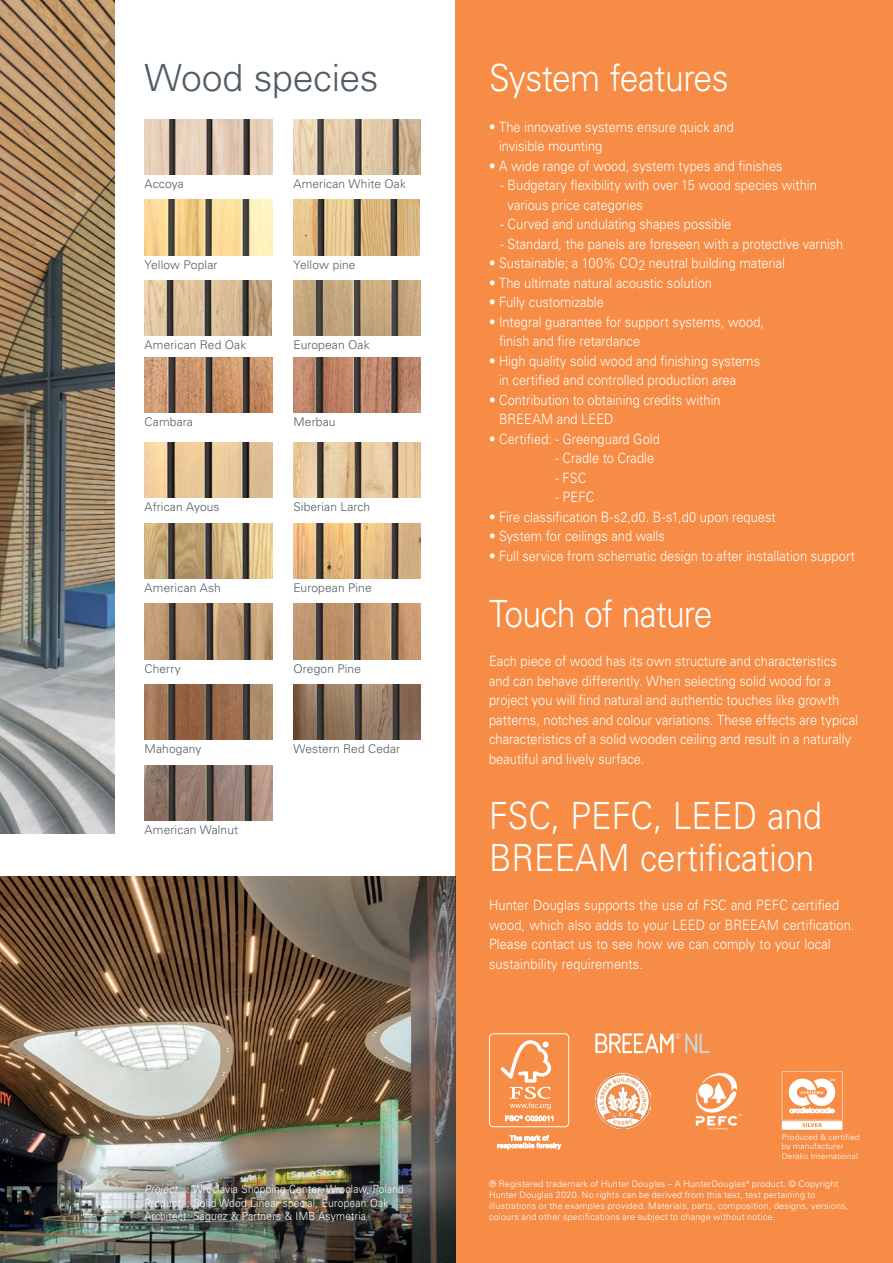
<style>
.page{position:relative;width:893px;height:1263px;background:#fff}
.page>*{position:absolute;margin:0;border:0;box-sizing:border-box;transform-origin:0 0}
.t1{font:300 37.5px/42px "Univers LT Std";color:#fff;scale:.9 1}
.t2{font:300 37.5px "Univers LT Std";letter-spacing:-.025em;color:#fff;scale:.9 1}
.t3{font:300 37.5px "Univers LT Std";letter-spacing:-.01em;color:#505c65}
.t4{font:300 14.25px/19.5px "Univers LT Std";letter-spacing:.005em;color:#fff;scale:.9 1}
.t5{font:300 12px "Univers LT Std";letter-spacing:.01em;color:#505c65}
.t6{font:300 11.25px/13.5px "Univers LT Std";letter-spacing:.025em;color:#fff;scale:.9 1}
.t7{font:300 9px/11.2px "Univers LT Std";letter-spacing:.02em;color:#fff}
.t8{font:300 8.25px/9.8px "Univers LT Std";letter-spacing:.02em;color:#fff}
.t9{font:700 3.75px "Gill Sans";letter-spacing:.06em;color:#fff}
.t10{font:500 3.15px "Helvetica Neue";color:#fff}
.s1{font-style:italic}
</style>
<div class="page">
<img style="left:0;top:0;width:115px;height:833px">
<div style="left:455px;top:0;width:438px;height:1263px;background:#f68c45"></div>
<img style="left:0;top:876px;width:455px;height:387px">
<img style="left:293px;top:281px;width:128px;height:55px">
<img style="left:145px;top:281px;width:126px;height:55px">
<img style="left:293px;top:357px;width:128px;height:55px">
<img style="left:145px;top:357px;width:127px;height:55px">
<img style="left:145px;top:685px;width:127px;height:55px">
<img style="left:293px;top:685px;width:128px;height:55px">
<img style="left:145px;top:765px;width:127px;height:56px">
<img style="left:145px;top:200px;width:127px;height:55px">
<img style="left:293px;top:200px;width:127px;height:55px">
<img style="left:293px;top:523px;width:128px;height:55px">
<img style="left:145px;top:523px;width:127px;height:55px">
<img style="left:145px;top:604px;width:127px;height:55px">
<img style="left:293px;top:604px;width:128px;height:55px">
<img style="left:293px;top:442px;width:128px;height:55px">
<img style="left:145px;top:442px;width:127px;height:55px">
<img style="left:145px;top:119px;width:127px;height:55px">
<img style="left:293px;top:119px;width:128px;height:55px">
<svg style="left:782px;top:1071px;width:60px;height:59px"></svg>
<div style="left:489px;top:1033px;width:80px;height:94px;border:1px solid #fff;border-radius:4px"></div>
<svg style="left:500px;top:1040px;width:51px;height:69px"></svg>
<svg style="left:505px;top:1115px;width:48px;height:6px"></svg>
<svg style="left:497px;top:1135px;width:64px;height:14px"></svg>
<svg style="left:696px;top:1073px;width:45px;height:57px"></svg>
<svg style="left:595px;top:1033px;width:115px;height:20px"></svg>
<img style="left:595px;top:1073px;width:56px;height:56px">
<div style="left:85px;top:1124px;width:378px;height:139px;background:#505c65;opacity:.2"></div>
<h1 class="t3" style="left:145px;top:55px;width:235px">Wood species</h1>
<p class="t5" style="left:145px;top:176px;width:41px">Accoya</p>
<p class="t5" style="left:293px;top:176px;width:114px">American White Oak</p>
<p class="t5" style="left:145px;top:257px;width:74px">Yellow Poplar</p>
<p class="t5" style="left:293px;top:257px;width:63px">Yellow pine</p>
<p class="t5" style="left:145px;top:338px;width:103px">American Red Oak</p>
<p class="t5" style="left:145px;top:414px;width:50px">Cambara</p>
<p class="t5" style="left:293px;top:338px;width:78px">European Oak</p>
<p class="t5" style="left:293px;top:414px;width:44px">Merbau</p>
<p class="t5" style="left:145px;top:500px;width:77px">African Ayous</p>
<p class="t5" style="left:293px;top:500px;width:78px">Siberian Larch</p>
<p class="t5" style="left:145px;top:580px;width:78px">American Ash</p>
<p class="t5" style="left:293px;top:580px;width:80px">European Pine</p>
<p class="t5" style="left:145px;top:661px;width:38px">Cherry</p>
<p class="t5" style="left:293px;top:661px;width:69px">Oregon Pine</p>
<p class="t5" style="left:145px;top:742px;width:58px">Mahogany</p>
<p class="t5" style="left:145px;top:823px;width:95px">American Walnut</p>
<p class="t5" style="left:293px;top:742px;width:108px">Western Red Cedar</p>
<h1 class="t1" style="left:489px;top:57px;width:268px">System features</h1>
<p class="t4" style="left:499px;top:117px;width:263px;text-indent:-10px">• The innovative systems ensure quick and invisible mounting</p>
<p class="t4" style="left:489px;top:156px;width:328px">• A wide range of wood, system types and finishes</p>
<p class="t4" style="left:508px;top:175px;width:345px;text-indent:-7px">- Budgetary flexibility with over 15 wood species within various price categories</p>
<p class="t4" style="left:500px;top:214px;width:258px">- Curved and undulating shapes possible</p>
<p class="t4" style="left:500px;top:234px;width:383px">- Standard, the panels are foreseen with a protective varnish</p>
<p class="t4" style="left:489px;top:253px;width:330px">• Sustainable; a 100% CO<sub>2</sub> neutral building material</p>
<p class="t4" style="left:489px;top:273px;width:249px">• The ultimate natural acoustic solution</p>
<p class="t4" style="left:489px;top:292px;width:129px">• Fully customizable</p>
<p class="t4" style="left:499px;top:312px;width:296px;text-indent:-10px">• Integral guarantee for support systems, wood, finish and fire retardance</p>
<p class="t4" style="left:499px;top:351px;width:292px;text-indent:-10px">• High quality solid wood and finishing systems in certified and controlled production area</p>
<p class="t4" style="left:499px;top:390px;width:248px;text-indent:-10px">• Contribution to obtaining credits within<br>BREEAM and LEED</p>
<p class="t4" style="left:489px;top:429px;width:191px">• Certified: - Greenguard Gold</p>
<p class="t4" style="left:555px;top:448px;width:111px">- Cradle to Cradle</p>
<p class="t4" style="left:555px;top:468px;width:36px">- FSC</p>
<p class="t4" style="left:555px;top:487px;width:45px">- PEFC</p>
<p class="t4" style="left:489px;top:507px;width:320px">• Fire classification B-s2,d0. B-s1,d0 upon request</p>
<p class="t4" style="left:489px;top:526px;width:197px">• System for ceilings and walls</p>
<p class="t4" style="left:489px;top:546px;width:408px">• Full service from schematic design to after installation support</p>
<h1 class="t2" style="left:489px;top:591px;width:250px">Touch of nature</h1>
<p class="t4" style="left:489px;top:651px;width:411px">Each piece of wood has its own structure and characteristics and can behave differently. When selecting solid wood for a project you will find natural and authentic touches like growth patterns, notches and colour variations. These effects are typical characteristics of a solid wooden ceiling and result in a naturally beautiful and lively surface.</p>
<h1 class="t1" style="left:489px;top:795px;width:371px">FSC, PEFC, LEED and<br>BREEAM certification</h1>
<p class="t4" style="left:489px;top:895px;width:408px">Hunter Douglas supports the use of FSC and PEFC certified wood, which also adds to your LEED or BREEAM certification.<br>Please contact us to see how we can comply to your local sustainbility requirements.</p>
<p class="t10" style="left:830px;top:1077px;width:7px">CM</p>
<p class="t9" style="left:801px;top:1089px;width:24px">CERTIFIED</p>
<p class="t8" style="left:782px;top:1132px;width:79px">Produced &amp; certified by manufacturer<br>Derako International</p>
<p class="t6" style="left:145px;top:1183px;width:290px"><span class="s1">Project</span> : Wroclavia Shopping Center, Wroclaw, Poland<br>Product : Solid Wood Linear special, European Oak<br>Architect: Saguez &amp; Partners &amp; IMB Asymetria</p>
<p class="t7" style="left:489px;top:1178px;width:361px">® Registered trademark of Hunter Douglas – A HunterDouglas<sup>®</sup> product. © Copyright Hunter Douglas 2020. No rights can be derived from this text, text pertaining to illustrations or the examples provided. Materials, parts, composition, designs, versions, colours and other specifications are subject to change without notice.</p>
</div>
